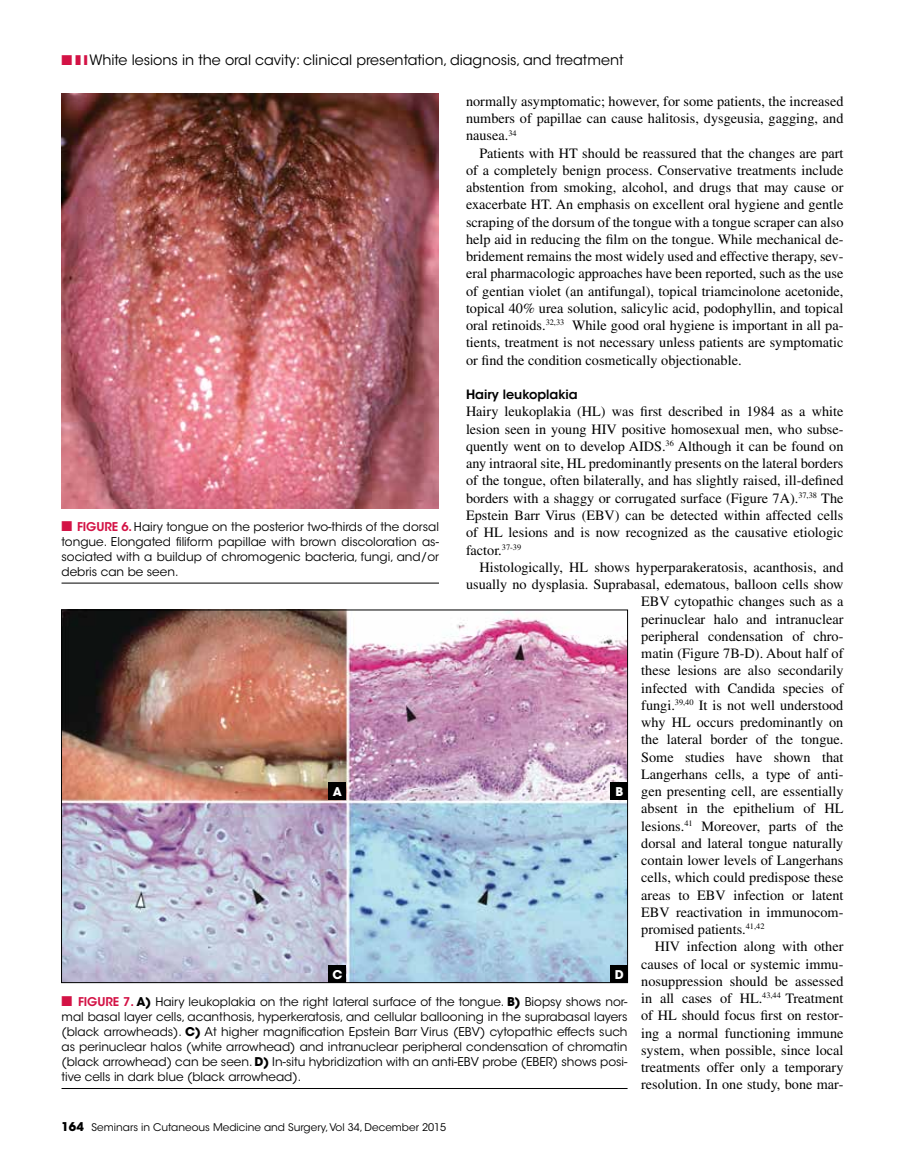
<style>
.page{position:relative;width:905px;height:1175px;background:#fff}
.page>*{position:absolute;margin:0;border:0;box-sizing:border-box;transform-origin:0 0}
.t1{font:14.25px/17.2px "Times LT Std";color:#000;text-align:justify}
.t2{font:14.25px "ITC Avant Garde Std";color:#000}
.t3{font:600 12.75px "ITC Avant Garde Std";color:#000}
.t4{font:12px/15px "ITC Avant Garde Std";color:#000;text-align:justify}
.t5{font:700 12px "ITC Avant Garde Std";color:#fff}
.t6{font:10.5px "ITC Avant Garde Std";color:#000}
.s1{color:#d31245}
.s2{font-weight:600;color:#d31245}
.s3{font-weight:700}
.s4{font-weight:700;font-size:12px}
</style>
<div class="page">
<hr style="left:62px;top:582px;width:377px;height:1px;background:#000">
<hr style="left:62px;top:1088px;width:565px;height:1px;background:#000">
<img style="left:62px;top:94px;width:377px;height:414px">
<img style="left:63px;top:612px;width:562px;height:368px">
<div style="left:329px;top:782px;width:17px;height:17px;background:#000"></div>
<div style="left:329px;top:965px;width:17px;height:17px;background:#000"></div>
<div style="left:610px;top:782px;width:17px;height:17px;background:#000"></div>
<div style="left:610px;top:965px;width:17px;height:17px;background:#000"></div>
<p class="t2" style="left:62px;top:51px;width:563px"><span class="s1">■</span> <span class="s1">■</span> <span class="s1">■</span> White lesions in the oral cavity: clinical presentation, diagnosis, and treatment</p>
<p class="t1" style="left:466px;top:92px;width:379px">normally asymptomatic; however, for some patients, the increased numbers of papillae can cause halitosis, dysgeusia, gagging, and nausea.<sup>34</sup></p>
<p class="t1" style="left:466px;top:144px;width:379px;text-indent:14px">Patients with HT should be reassured that the changes are part of a completely benign process. Conservative treatments include abstention from smoking, alcohol, and drugs that may cause or exacerbate HT. An emphasis on excellent oral hygiene and gentle scraping of the dorsum of the tongue with a tongue scraper can also help aid in reducing the film on the tongue. While mechanical de&shy;bridement remains the most widely used and effective therapy, sev&shy;eral pharmacologic approaches have been reported, such as the use of gentian violet (an antifungal), topical triamcinolone acetonide, topical 40% urea solution, salicylic acid, podophyllin, and topical oral retinoids.<sup>32,33</sup> While good oral hygiene is important in all pa&shy;tients, treatment is not necessary unless patients are symptomatic or find the condition cosmetically objectionable.</p>
<p class="t3" style="left:466px;top:386px;width:113px">Hairy leukoplakia</p>
<p class="t1" style="left:466px;top:403px;width:379px">Hairy leukoplakia (HL) was first described in 1984 as a white lesion seen in young HIV positive homosexual men, who subse&shy;quently went on to develop AIDS.<sup>36</sup> Although it can be found on any intraoral site, HL predominantly presents on the lateral borders of the tongue, often bilaterally, and has slightly raised, ill-defined borders with a shaggy or corrugated surface (Figure 7A).<sup>37,38</sup> The Epstein Barr Virus (EBV) can be detected within affected cells of HL lesions and is now recognized as the causative etiologic factor.<sup>37-39</sup></p>
<p class="t1" style="left:479px;top:558px;width:365px">Histologically, HL shows hyperparakeratosis, acanthosis, and</p>
<p class="t1" style="left:466px;top:575px;width:379px">usually no dysplasia. Suprabasal, edematous, balloon cells show</p>
<p class="t1" style="left:641px;top:593px;width:204px">EBV cytopathic changes such as a</p>
<p class="t1" style="left:641px;top:610px;width:204px">perinuclear halo and intranuclear</p>
<p class="t1" style="left:641px;top:627px;width:204px">peripheral condensation of chro-</p>
<p class="t1" style="left:641px;top:644px;width:204px">matin (Figure 7B-D). About half of</p>
<p class="t1" style="left:641px;top:662px;width:204px">these lesions are also secondarily</p>
<p class="t1" style="left:641px;top:679px;width:204px">infected with Candida species of</p>
<p class="t1" style="left:641px;top:696px;width:204px">fungi.<sup>39,40</sup> It is not well understood</p>
<p class="t1" style="left:641px;top:713px;width:204px">why HL occurs predominantly on</p>
<p class="t1" style="left:641px;top:731px;width:204px">the lateral border of the tongue.</p>
<p class="t1" style="left:641px;top:748px;width:204px">Some studies have shown that</p>
<p class="t1" style="left:641px;top:765px;width:204px">Langerhans cells, a type of anti-</p>
<p class="t1" style="left:641px;top:782px;width:204px">gen presenting cell, are essentially</p>
<p class="t1" style="left:641px;top:800px;width:204px">absent in the epithelium of HL</p>
<p class="t1" style="left:641px;top:817px;width:204px">lesions.<sup>41</sup> Moreover, parts of the</p>
<p class="t1" style="left:641px;top:834px;width:204px">dorsal and lateral tongue naturally</p>
<p class="t1" style="left:641px;top:851px;width:204px">contain lower levels of Langerhans</p>
<p class="t1" style="left:641px;top:869px;width:204px">cells, which could predispose these</p>
<p class="t1" style="left:641px;top:886px;width:204px">areas to EBV infection or latent</p>
<p class="t1" style="left:641px;top:903px;width:204px">EBV reactivation in immunocom-</p>
<p class="t1" style="left:641px;top:920px;width:125px">promised patients.<sup>41,42</sup></p>
<p class="t1" style="left:654px;top:938px;width:190px">HIV infection along with other</p>
<p class="t1" style="left:641px;top:955px;width:204px">causes of local or systemic immu-</p>
<p class="t1" style="left:641px;top:972px;width:204px">nosuppression should be assessed</p>
<p class="t1" style="left:641px;top:989px;width:204px">in all cases of HL.<sup>43,44</sup> Treatment</p>
<p class="t1" style="left:641px;top:1007px;width:204px">of HL should focus first on restor-</p>
<p class="t1" style="left:641px;top:1024px;width:204px">ing a normal functioning immune</p>
<p class="t1" style="left:641px;top:1041px;width:204px">system, when possible, since local</p>
<p class="t1" style="left:641px;top:1058px;width:204px">treatments offer only a temporary</p>
<p class="t1" style="left:641px;top:1076px;width:204px">resolution. In one study, bone mar-</p>
<p class="t4" style="left:62px;top:519px;width:379px"><span class="s1">■</span> <span class="s2">FIGURE 6.</span> Hairy tongue on the posterior two-thirds of the dorsal tongue. Elongated filiform papillae with brown discoloration as&shy;sociated with a buildup of chromogenic bacteria, fungi, and/or debris can be seen.</p>
<p class="t5" style="left:333px;top:783px;width:11px">A</p>
<p class="t5" style="left:615px;top:783px;width:9px">B</p>
<p class="t5" style="left:332px;top:966px;width:11px">C</p>
<p class="t5" style="left:614px;top:966px;width:10px">D</p>
<p class="t4" style="left:62px;top:994px;width:567px"><span class="s1">■</span> <span class="s2">FIGURE 7.</span> <span class="s3">A)</span> Hairy leukoplakia on the right lateral surface of the tongue. <span class="s3">B)</span> Biopsy shows nor&shy;mal basal layer cells, acanthosis, hyperkeratosis, and cellular ballooning in the suprabasal layers (black arrowheads). <span class="s3">C)</span> At higher magnification Epstein Barr Virus (EBV) cytopathic effects such as perinuclear halos (white arrowhead) and intranuclear peripheral condensation of chromatin (black arrowhead) can be seen. <span class="s3">D)</span> In-situ hybridization with an anti-EBV probe (EBER) shows posi&shy;tive cells in dark blue (black arrowhead).</p>
<p class="t6" style="left:62px;top:1120px;width:386px"><span class="s4">164</span> Seminars in Cutaneous Medicine and Surgery, Vol 34, December 2015</p>
</div>
